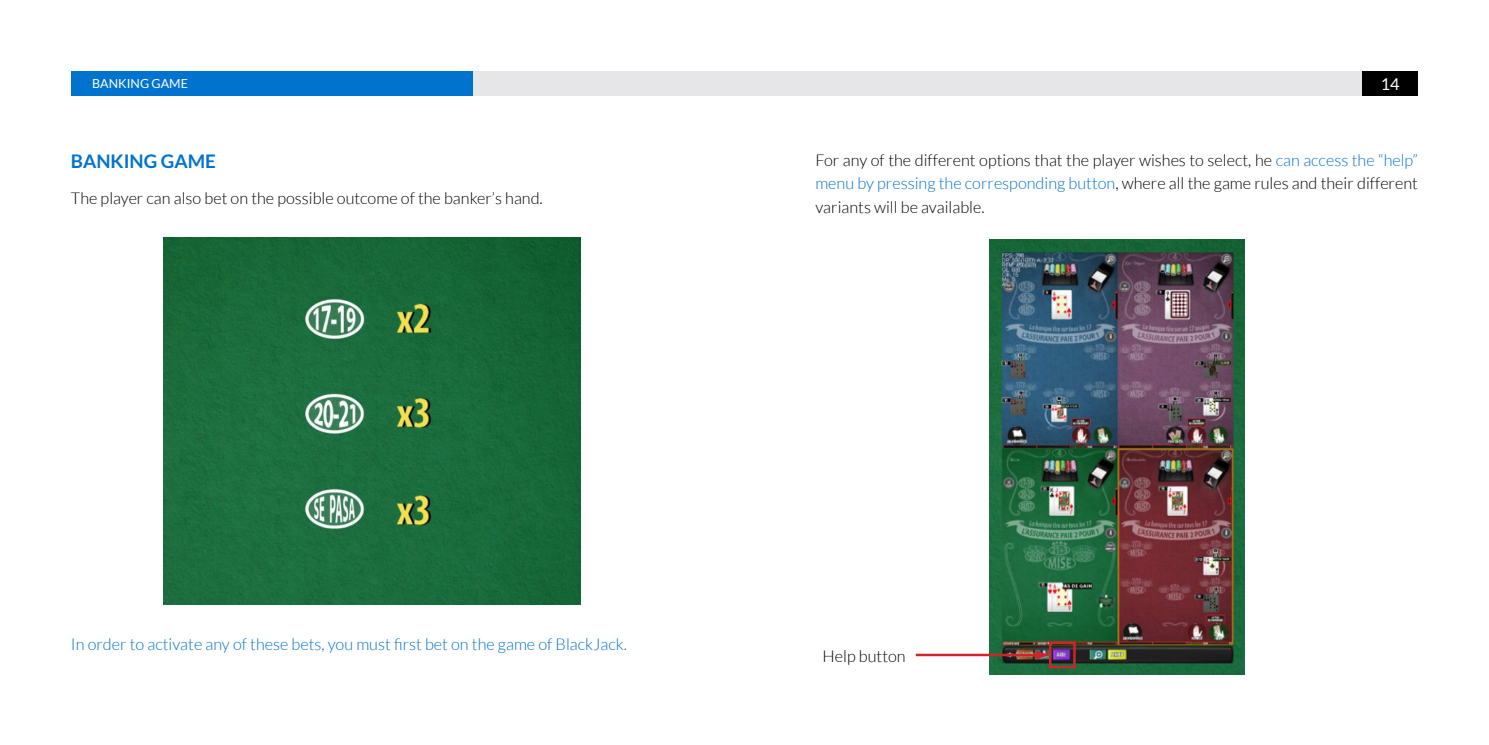
<style>
.page{position:relative;width:1489px;height:745px;background:#fff}
.page>*{position:absolute;margin:0;border:0;box-sizing:border-box;transform-origin:0 0}
.t1{font:700 18.75px "Lato";color:#0073ce}
.t2{font:300 16.25px/23.8px "Lato";color:#000001;text-align:justify}
.t3{font:300 16.25px "Lato";color:#0073ce}
.t4{font:16.25px "Lato";color:#fff}
.t5{font:12.5px "Lato";color:#fff}
.s1{color:#0073ce}
</style>
<div class="page">
<div style="left:472px;top:71px;width:272px;height:25px;background:#e6e5e7"></div>
<div style="left:1362px;top:71px;width:55px;height:25px;background:#000001"></div>
<div style="left:71px;top:71px;width:401px;height:25px;background:#0073ce"></div>
<div style="left:744px;top:71px;width:618px;height:25px;background:#e6e5e7"></div>
<img style="left:164px;top:238px;width:416px;height:366px">
<img style="left:989px;top:239px;width:255px;height:434px">
<hr style="left:915px;top:653px;width:125px;height:2px;background:#d1232a">
<svg style="left:1035px;top:639px;width:41px;height:30px"></svg>
<p class="t5" style="left:92px;top:77px;width:97px">BANKING GAME</p>
<p class="t4" style="left:1380px;top:75px;width:20px">14</p>
<p class="t1" style="left:71px;top:150px;width:147px">BANKING GAME</p>
<p class="t2" style="left:71px;top:186px;width:473px">The player can also bet on the possible outcome of the banker’s hand.</p>
<p class="t3" style="left:71px;top:635px;width:557px">In order to activate any of these bets, you must first bet on the game of BlackJack.</p>
<p class="t2" style="left:815px;top:148px;width:604px">For any of the different options that the player wishes to select, he <span class="s1">can access the “help” menu by pressing the corresponding button</span>, where all the game rules and their different variants will be available.</p>
<p class="t2" style="left:822px;top:643px;width:85px">Help button</p>
</div>
